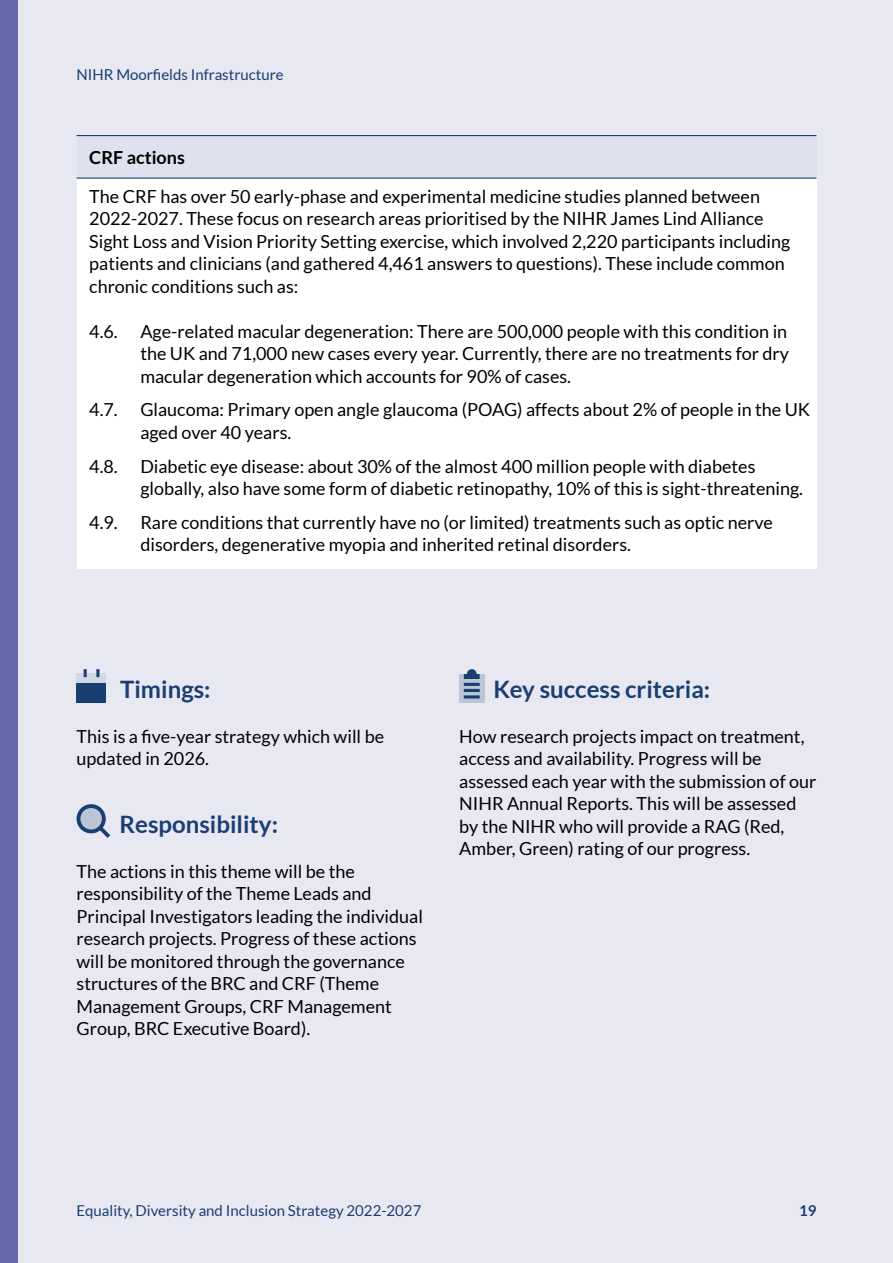
<style>
.page{position:relative;width:893px;height:1263px;background:#e8e8f3}
.page>*{position:absolute;margin:0;border:0;box-sizing:border-box;transform-origin:0 0}
.t1{font:700 24px "Lato";color:#193e72}
.t2{font:18px/22.5px "Lato";color:#000}
.t3{font:700 18px "Lato";color:#000}
.t4{font:15px "Lato";color:#193e72}
.t5{font:700 15px "Lato";color:#193e72}
</style>
<div class="page">
<div style="left:77px;top:136px;width:739px;height:42px;background:#e0e1ef"></div>
<div style="left:77px;top:178px;width:739px;height:390px;background:#fff"></div>
<hr style="left:77px;top:135px;width:739px;height:1px;background:#193e72">
<hr style="left:77px;top:178px;width:739px;height:1px;background:#193e72">
<div style="left:77px;top:683px;width:29px;height:20px;background:#193e72"></div>
<div style="left:77px;top:673px;width:29px;height:10px;background:#d1d8e3"></div>
<svg style="left:84px;top:669px;width:3px;height:8px"></svg>
<svg style="left:96px;top:669px;width:3px;height:8px"></svg>
<svg style="left:76px;top:804px;width:35px;height:34px"></svg>
<div style="left:459px;top:674px;width:25px;height:29px;background:#bac5d5"></div>
<svg style="left:464px;top:669px;width:16px;height:10px"></svg>
<hr style="left:464px;top:683px;width:16px;height:3px;background:#193e72">
<hr style="left:464px;top:689px;width:16px;height:3px;background:#193e72">
<hr style="left:464px;top:695px;width:16px;height:3px;background:#193e72">
<div style="left:0;top:0;width:17px;height:1263px;background:#6667ad"></div>
<p class="t4" style="left:77px;top:66px;width:209px">NIHR Moorfields Infrastructure</p>
<p class="t3" style="left:89px;top:147px;width:97px">CRF actions</p>
<p class="t2" style="left:89px;top:185px;width:702px">The CRF has over 50 early-phase and experimental medicine studies planned between 2022-2027. These focus on research areas prioritised by the NIHR James Lind Alliance Sight Loss and Vision Priority Setting exercise, which involved 2,220 participants including patients and clinicians (and gathered 4,461 answers to questions). These include common chronic conditions such as:</p>
<p class="t2" style="left:89px;top:320px;width:30px">4.6.</p>
<p class="t2" style="left:140px;top:320px;width:650px;text-align:justify">Age-related macular degeneration: There are 500,000 people with this condition in the UK and 71,000 new cases every year. Currently, there are no treatments for dry macular degeneration which accounts for 90% of cases.</p>
<p class="t2" style="left:89px;top:398px;width:30px">4.7.</p>
<p class="t2" style="left:140px;top:398px;width:671px">Glaucoma: Primary open angle glaucoma (POAG) affects about 2% of people in the UK aged over 40 years.</p>
<p class="t2" style="left:89px;top:455px;width:30px">4.8.</p>
<p class="t2" style="left:140px;top:455px;width:664px">Diabetic eye disease: about 30% of the almost 400 million people with diabetes globally, also have some form of diabetic retinopathy, 10% of this is sight-threatening.</p>
<p class="t2" style="left:89px;top:511px;width:30px">4.9.</p>
<p class="t2" style="left:140px;top:511px;width:634px">Rare conditions that currently have no (or limited) treatments such as optic nerve disorders, degenerative myopia and inherited retinal disorders.</p>
<h1 class="t1" style="left:120px;top:675px;width:92px">Timings:</h1>
<p class="t2" style="left:77px;top:725px;width:309px">This is a five-year strategy which will be updated in 2026.</p>
<h1 class="t1" style="left:120px;top:810px;width:160px">Responsibility:</h1>
<p class="t2" style="left:77px;top:860px;width:348px">The actions in this theme will be the responsibility of the Theme Leads and Principal Investigators leading the individual research projects. Progress of these actions will be monitored through the governance structures of the BRC and CRF (Theme Management Groups, CRF Management Group, BRC Executive Board).</p>
<h1 class="t1" style="left:494px;top:675px;width:218px">Key success criteria:</h1>
<p class="t2" style="left:459px;top:725px;width:359px">How research projects impact on treatment, access and availability. Progress will be assessed each year with the submission of our NIHR Annual Reports. This will be assessed by the NIHR who will provide a RAG (Red, Amber, Green) rating of our progress.</p>
<p class="t4" style="left:77px;top:1202px;width:346px">Equality, Diversity and Inclusion Strategy 2022-2027</p>
<p class="t5" style="left:799px;top:1202px;width:19px">19</p>
</div>
